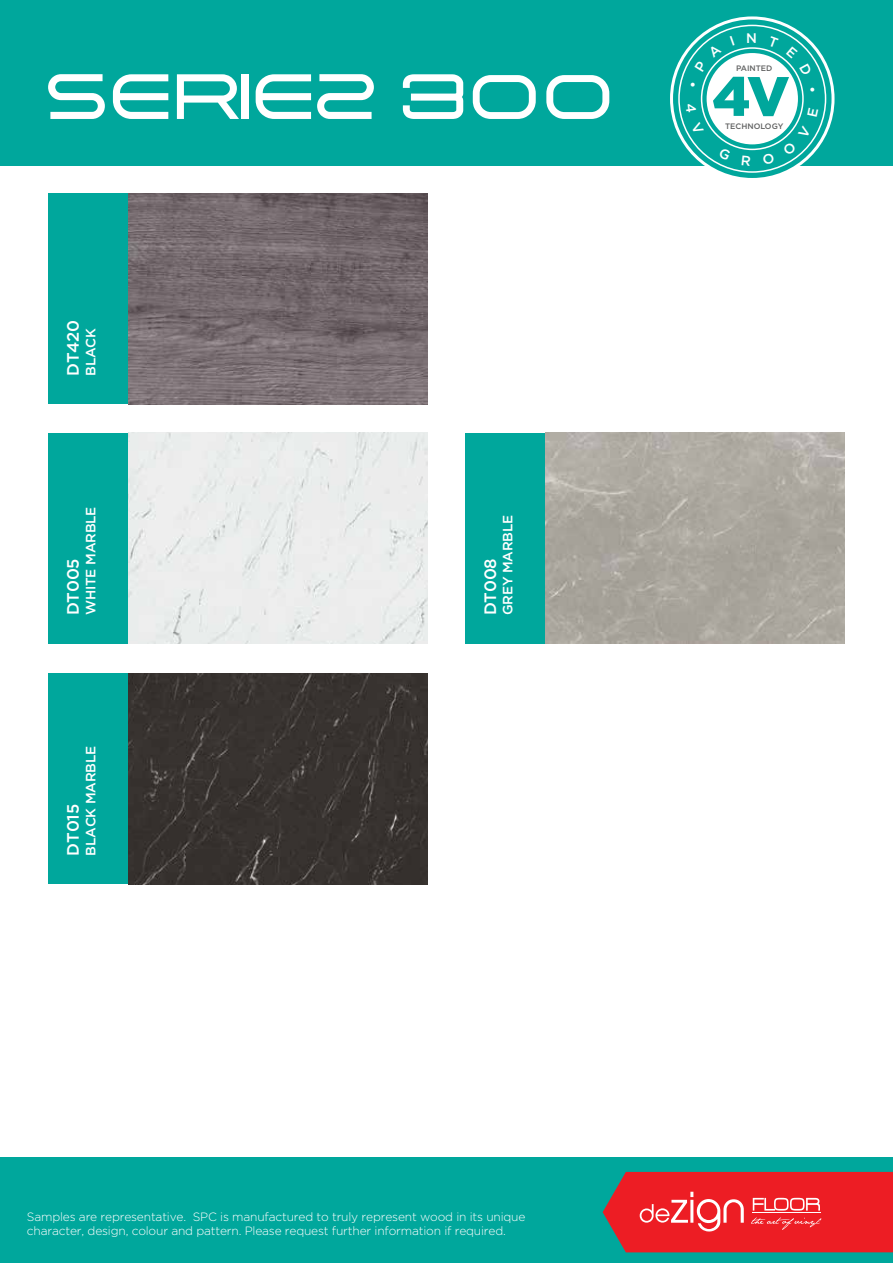
<style>
.page{position:relative;width:893px;height:1263px;background:#fff}
.page>*{position:absolute;margin:0;border:0;box-sizing:border-box;transform-origin:0 0}
.t1{font:500 64.5px "Arkitech";color:#fff}
.t2{font:900 55.5px "Gotham";color:#00a79c}
.t3{font:500 16.5px "Gotham";letter-spacing:-.015em;color:#fff}
.t4{font:500 13.5px "Gotham";letter-spacing:-.015em;color:#fff}
.t5{font:300 12px/14.4px "Gotham";letter-spacing:-.015em;color:#fff}
.t6{font:500 7.95px "Gotham";color:#606161}
</style>
<div class="page">
<div style="left:48px;top:433px;width:380px;height:211px;background:#00a79c"></div>
<div style="left:465px;top:433px;width:380px;height:211px;background:#00a79c"></div>
<div style="left:0;top:1157px;width:893px;height:106px;background:#00a79c"></div>
<svg style="left:603px;top:1172px;width:290px;height:80px;background:#e33036"></svg>
<div style="left:48px;top:193px;width:380px;height:211px;background:#00a79c"></div>
<div style="left:48px;top:673px;width:380px;height:211px;background:#00a79c"></div>
<img style="left:128px;top:193px;width:300px;height:211px">
<div style="left:128px;top:433px;width:300px;height:211px;background:#ebedec"></div>
<img style="left:545px;top:433px;width:300px;height:211px">
<img style="left:128px;top:673px;width:300px;height:211px">
<div style="left:0;top:0;width:893px;height:166px;background:#00a79c"></div>
<svg style="left:671px;top:18px;width:162px;height:161px"></svg>
<div style="left:670px;top:16px;width:164px;height:165px;border:3px solid #fff;border-radius:50%"></div>
<div style="left:707px;top:53px;width:91px;height:91px;background:#fff;border-radius:50%"></div>
<div style="left:701px;top:47px;width:103px;height:103px;border:2px solid #fff;border-radius:50%"></div>
<svg style="left:48px;top:74px;width:57px;height:45px"></svg>
<svg style="left:113px;top:74px;width:55px;height:45px"></svg>
<svg style="left:177px;top:74px;width:62px;height:45px"></svg>
<div style="left:242px;top:74px;width:7px;height:45px;background:#fff"></div>
<svg style="left:256px;top:74px;width:55px;height:45px"></svg>
<svg style="left:317px;top:74px;width:57px;height:45px"></svg>
<svg style="left:690px;top:83px;width:5px;height:4px"></svg>
<svg style="left:695px;top:44px;width:27px;height:28px"></svg>
<svg style="left:730px;top:36px;width:5px;height:10px"></svg>
<svg style="left:747px;top:33px;width:9px;height:10px"></svg>
<svg style="left:768px;top:36px;width:11px;height:11px"></svg>
<svg style="left:786px;top:46px;width:26px;height:30px"></svg>
<svg style="left:810px;top:87px;width:5px;height:5px"></svg>
<svg style="left:685px;top:103px;width:11px;height:9px"></svg>
<svg style="left:691px;top:122px;width:13px;height:13px"></svg>
<svg style="left:718px;top:148px;width:13px;height:13px"></svg>
<svg style="left:742px;top:155px;width:9px;height:11px"></svg>
<svg style="left:762px;top:152px;width:13px;height:13px"></svg>
<svg style="left:782px;top:125px;width:29px;height:30px"></svg>
<svg style="left:807px;top:107px;width:11px;height:9px"></svg>
<h3 class="t3" style="left:62px;top:376px;width:57px;rotate:-90deg">DT420</h3>
<p class="t4" style="left:82px;top:376px;width:49px;rotate:-90deg">BLACK</p>
<p class="t4" style="left:82px;top:615px;width:110px;rotate:-90deg">WHITE MARBLE</p>
<h3 class="t3" style="left:62px;top:615px;width:58px;rotate:-90deg">DT005</h3>
<p class="t4" style="left:82px;top:855px;width:111px;rotate:-90deg">BLACK MARBLE</p>
<h3 class="t3" style="left:62px;top:855px;width:53px;rotate:-90deg">DT015</h3>
<h1 class="t1" style="left:396px;top:53px;width:222px">300</h1>
<p class="t6" style="left:736px;top:63px;width:38px">PAINTED</p>
<h2 class="t2" style="left:712px;top:64px;width:79px">4V</h2>
<p class="t6" style="left:725px;top:121px;width:60px">TECHNOLOGY</p>
<p class="t4" style="left:499px;top:615px;width:102px;rotate:-90deg">GREY MARBLE</p>
<h3 class="t3" style="left:479px;top:615px;width:58px;rotate:-90deg">DT008</h3>
<p class="t5" style="left:27px;top:1209px;width:500px">Samples are representative. SPC is manufactured to truly represent wood in its unique character, design, colour and pattern. Please request further information if required.</p>
</div>
